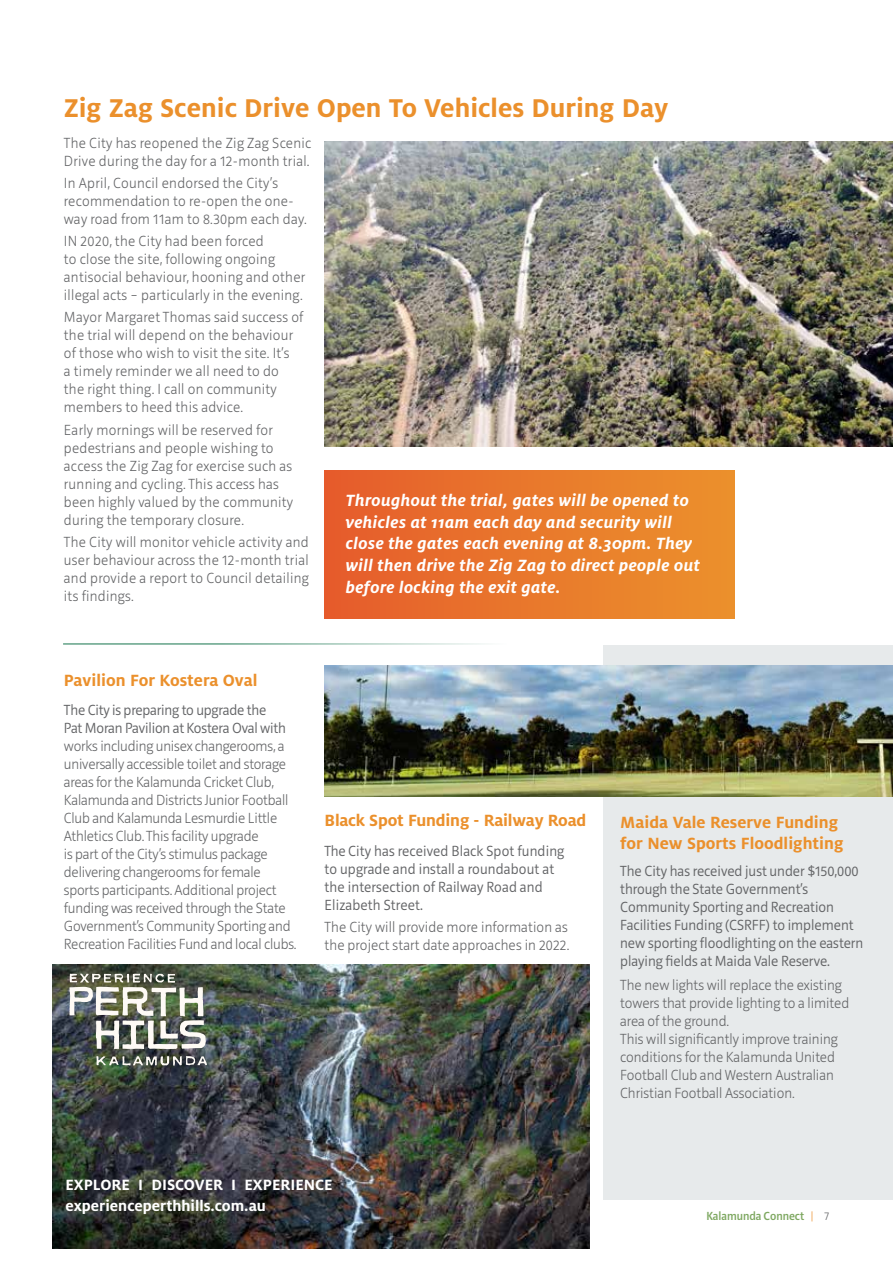
<style>
.page{position:relative;width:893px;height:1263px;background:#fff}
.page>*{position:absolute;margin:0;border:0;box-sizing:border-box;transform-origin:0 0}
.t1{font:700 28.5px "Milo OT";color:#eb902c}
.t2{font:italic 700 18px/21.6px "Milo OT";letter-spacing:.02em;color:#fff}
.t3{font:700 18px/21px "Milo OT";color:#eb902c}
.t4{font:700 16.5px/21px "Milo OT";color:#fff}
.t5{font:200 15px/18px "Riga";letter-spacing:.01em;color:#636466}
.t6{font:200 15px/18px "Riga";letter-spacing:-.01em;color:#636466}
.t7{font:300 15px/18px "Riga";color:#636466}
.t8{font:500 12px "Riga";color:#7ea861}
.s1{font-family:"Open Sans";font-weight:400;font-size:14.25px}
.s2{font-weight:200;color:#eb902c}
.s3{font-weight:200;color:#636466}
</style>
<div class="page">
<div style="left:603px;top:645px;width:290px;height:554px;background:#e7eaeb"></div>
<hr style="left:63px;top:643px;width:505px;height:2px;background:#63a288">
<img style="left:325px;top:142px;width:568px;height:304px">
<div style="left:325px;top:471px;width:410px;height:147px;background:linear-gradient(to right,#e65c2c,#eb922c)"></div>
<img style="left:52px;top:964px;width:537px;height:285px">
<img style="left:325px;top:665px;width:568px;height:131px">
<img style="left:69px;top:974px;width:137px;height:75px">
<svg style="left:96px;top:1056px;width:111px;height:9px"></svg>
<h1 class="t1" style="left:64px;top:92px;width:606px">Zig Zag Scenic Drive Open To Vehicles During Day</h1>
<p class="t5" style="left:64px;top:134px;width:249px">The City has reopened the Zig Zag Scenic<br>Drive during the day for a 12-month trial.</p>
<p class="t5" style="left:64px;top:174px;width:244px">In April, Council endorsed the City’s recommendation to re-open the one&shy;way road from 11am to 8.30pm each day.</p>
<p class="t5" style="left:64px;top:232px;width:243px">IN 2020, the City had been forced<br>to close the site, following ongoing antisocial behaviour, hooning and other illegal acts – particularly in the evening.</p>
<p class="t5" style="left:64px;top:309px;width:241px">Mayor Margaret Thomas said success of the trial will depend on the behaviour of those who wish to visit the site. It’s<br>a timely reminder we all need to do<br>the right thing. I call on community members to heed this advice.</p>
<p class="t5" style="left:64px;top:421px;width:231px">Early mornings will be reserved for pedestrians and people wishing to access the Zig Zag for exercise such as running and cycling. This access has been highly valued by the community during the temporary closure.</p>
<p class="t5" style="left:64px;top:533px;width:246px;text-align:justify">The City will monitor vehicle activity and user behaviour across the 12-month trial and provide a report to Council detailing its findings.</p>
<p class="t2" style="left:346px;top:490px;width:356px">Throughout the trial, gates will be opened to vehicles at 11am each day and security will close the gates each evening at 8.30pm. They will then drive the Zig Zag to direct people out before locking the exit gate.</p>
<p class="t3" style="left:64px;top:669px;width:195px">Pavilion For Kostera Oval</p>
<p class="t7" style="left:64px;top:702px;width:224px">The City is preparing to upgrade the<br>Pat Moran Pavilion at Kostera Oval with</p>
<p class="t6" style="left:64px;top:738px;width:234px">works including unisex changerooms, a universally accessible toilet and storage areas for the Kalamunda Cricket Club, Kalamunda and Districts Junior Football Club and Kalamunda Lesmurdie Little Athletics Club. This facility upgrade<br>is part of the City’s stimulus package delivering changerooms for female sports participants. Additional project funding was received through the State Government’s Community Sporting and Recreation Facilities Fund and local clubs.</p>
<p class="t3" style="left:325px;top:810px;width:263px">Black Spot Funding - Railway Road</p>
<p class="t7" style="left:325px;top:842px;width:241px">The City has received Black Spot funding to upgrade and install a roundabout at the intersection of Railway Road and Elizabeth Street.</p>
<p class="t5" style="left:325px;top:919px;width:246px">The City will provide more information as the project start date approaches in 2022.</p>
<p class="t4" style="left:65px;top:1174px;width:269px">EXPLORE I DISCOVER I EXPERIENCE experienceperthhills.com.au</p>
<p class="t3" style="left:620px;top:812px;width:225px">Maida Vale Reserve Funding for New Sports Floodlighting</p>
<p class="t7" style="left:620px;top:862px;width:245px">The City has received just under <span class="s1">$</span>150,000 through the State Government’s Community Sporting and Recreation Facilities Funding (CSRFF) to implement new sporting floodlighting on the eastern playing fields at Maida Vale Reserve.</p>
<p class="t5" style="left:620px;top:977px;width:231px">The new lights will replace the existing towers that provide lighting to a limited area of the ground.<br>This will significantly improve training conditions for the Kalamunda United Football Club and Western Australian Christian Football Association.</p>
<p class="t8" style="left:706px;top:1210px;width:124px">Kalamunda Connect <span class="s2">|</span> <span class="s3">7</span></p>
</div>
